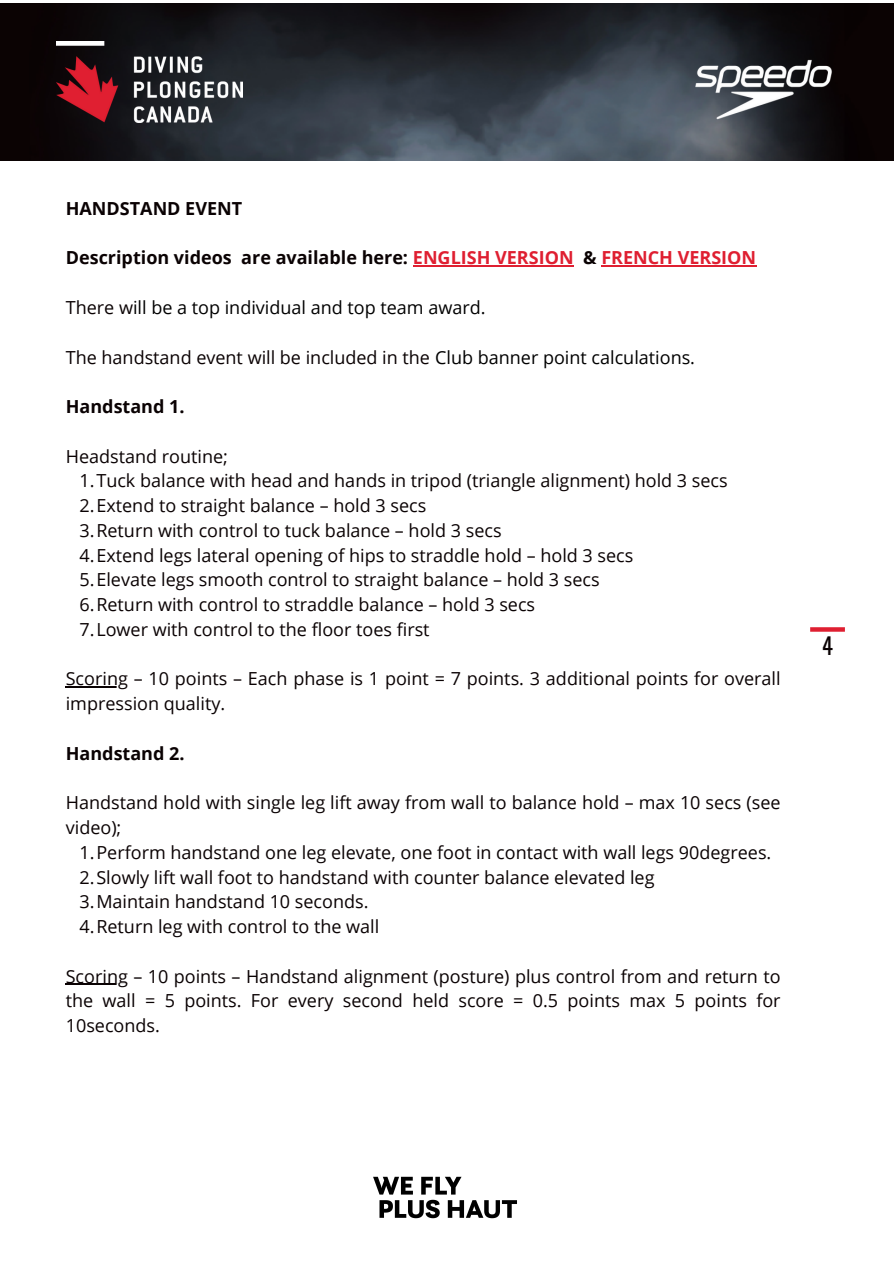
<style>
.page{position:relative;width:894px;height:1264px;background:#fff}
.page>*{position:absolute;margin:0;border:0;box-sizing:border-box;transform-origin:0 0}
.t1{font:22.5px "Oswald";color:#0a0203}
.t2{font:18px/24.8px "Open Sans";color:#0a0203}
.t3{font:700 18px "Open Sans";color:#0a0203}
.t4{font:18px "Open Sans";color:#000}
.s1{color:#df1f31}
.s2{color:#0a0203}
.s3{color:#000}
</style>
<div class="page">
<img style="left:0;top:4px;width:893px;height:156px">
<svg style="left:810px;top:627px;width:34px;height:4px"></svg>
<img style="left:56px;top:41px;width:187px;height:81px">
<img style="left:373px;top:1176px;width:144px;height:43px">
<hr style="left:413px;top:265px;width:160px;height:2px;background:#df1f31">
<hr style="left:601px;top:265px;width:155px;height:2px;background:#df1f31">
<hr style="left:66px;top:686px;width:62px;height:1px;background:#0a0203">
<hr style="left:66px;top:983px;width:62px;height:1px;background:#0a0203">
<img style="left:670px;top:50px;width:174px;height:78px">
<h2 class="t3" style="left:66px;top:196px;width:178px">HANDSTAND EVENT</h2>
<p class="t3" style="left:66px;top:245px;width:691px">Description videos are available here: <span class="s1">ENGLISH VERSION</span> &amp; <span class="s1">FRENCH VERSION</span></p>
<p class="t4" style="left:66px;top:295px;width:421px"><span class="s2">There w</span>ill be a top individual and top team award.</p>
<h2 class="t2" style="left:66px;top:344px;width:630px">The handstand event will be included in the <span class="s3">Club banner point calculations.</span></h2>
<p class="t3" style="left:66px;top:394px;width:120px">Handstand 1.</p>
<p class="t2" style="left:66px;top:443px;width:164px">Headstand routine;</p>
<p class="t2" style="left:79px;top:468px;width:649px">1.Tuck balance with head and hands in tripod (triangle alignment) hold 3 secs</p>
<p class="t2" style="left:79px;top:492px;width:348px">2.Extend to straight balance – hold 3 secs</p>
<p class="t2" style="left:79px;top:517px;width:423px">3.Return with control to tuck balance – hold 3 secs</p>
<p class="t2" style="left:79px;top:542px;width:555px">4.Extend legs lateral opening of hips to straddle hold – hold 3 secs</p>
<p class="t2" style="left:79px;top:567px;width:521px">5.Elevate legs smooth control to straight balance – hold 3 secs</p>
<p class="t2" style="left:79px;top:591px;width:457px">6.Return with control to straddle balance – hold 3 secs</p>
<p class="t2" style="left:79px;top:616px;width:351px">7.Lower with control to the floor toes first</p>
<p class="t2" style="left:66px;top:666px;width:716px">Scoring – 10 points – Each phase is 1 point = 7 points. 3 additional points for overall impression quality.</p>
<p class="t3" style="left:66px;top:740px;width:120px">Handstand 2.</p>
<p class="t2" style="left:66px;top:789px;width:716px">Handstand hold with single leg lift away from wall to balance hold – max 10 secs (see video);</p>
<p class="t2" style="left:79px;top:839px;width:693px">1.Perform handstand one leg elevate, one foot in contact with wall legs 90degrees.</p>
<p class="t2" style="left:79px;top:864px;width:576px">2.Slowly lift wall foot to handstand with counter balance elevated leg</p>
<p class="t2" style="left:79px;top:888px;width:290px">3.Maintain handstand 10 seconds.</p>
<p class="t2" style="left:79px;top:913px;width:301px">4.Return leg with control to the wall</p>
<p class="t2" style="left:66px;top:963px;width:716px;text-align:justify">Scoring – 10 points – Handstand alignment (posture) plus control from and return to the wall = 5 points. For every second held score = 0.5 points max 5 points for 10seconds.</p>
<h1 class="t1" style="left:821px;top:628px;width:12px">4</h1>
</div>
